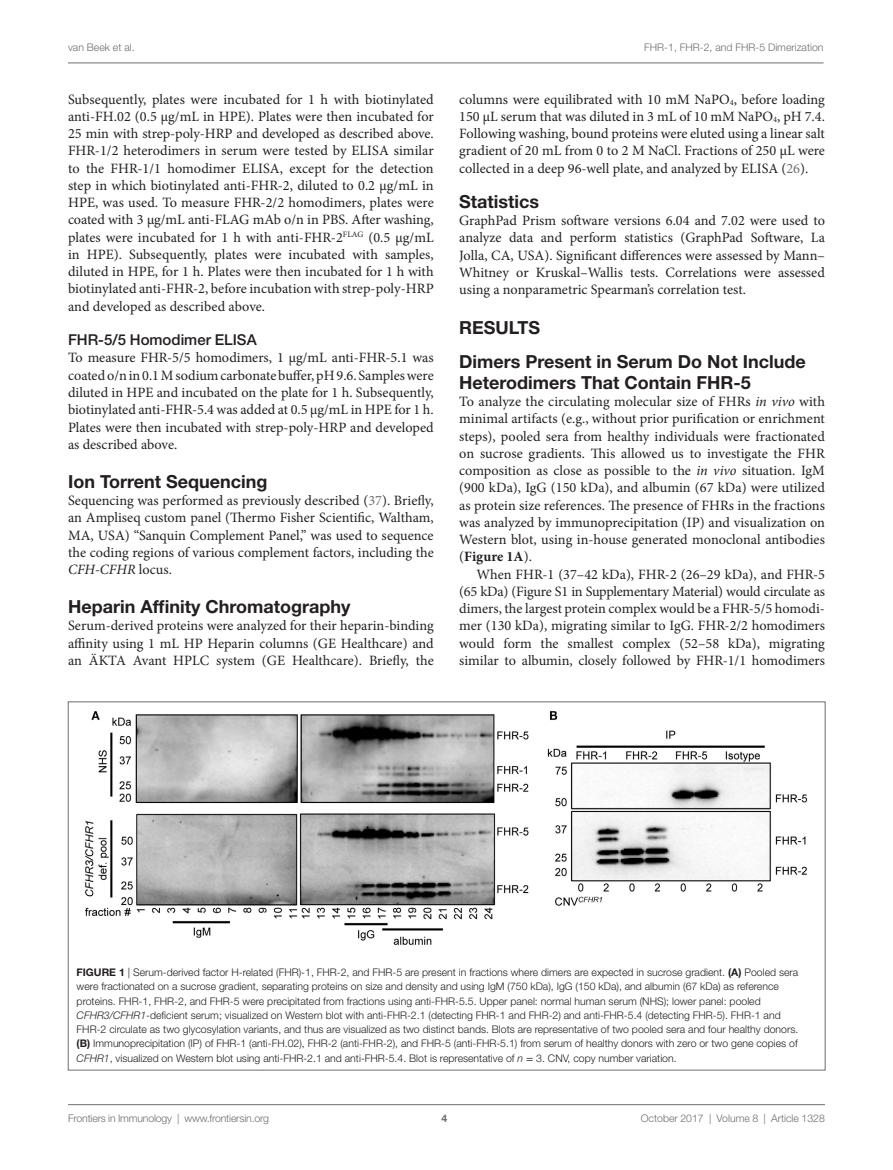
<style>
.page{position:relative;width:893px;height:1170px;background:#fff}
.page>*{position:absolute;margin:0;border:0;box-sizing:border-box;transform-origin:0 0}
.t1{font:700 18px/33.8px "Helvetica Neue LT Std";color:#231f20}
.t2{font:500 15px "Helvetica Neue LT Std";color:#231f20}
.t3{font:14.25px/17.2px "Minion Pro";color:#231f20;text-align:justify}
.t4{font:300 10.5px/14.2px "Helvetica Neue LT Std";color:#231f20}
.t5{font:300 10.5px "Helvetica Neue LT Std";color:#6c6d70}
.t6{font:700 10.5px "Helvetica Neue LT Std";color:#6c6d70}
.s1{color:#6c6d70}
.s2{font-style:italic}
.s3{font-weight:700}
.s4{font-family:"STIX General";font-weight:400}
</style>
<div class="page">
<img style="left:85px;top:711px;width:723px;height:234px">
<hr style="left:68px;top:63px;width:756px;height:1px;background:#6c6d70">
<hr style="left:68px;top:1104px;width:757px;height:1px;background:#6c6d70">
<p class="t5" style="left:68px;top:41px;width:68px">van Beek et al.</p>
<p class="t5" style="left:644px;top:41px;width:181px">FHR-1, FHR-2, and FHR-5 Dimerization</p>
<p class="t3" style="left:68px;top:90px;width:367px">Subsequently, plates were incubated for 1 h with biotinylated anti-FH.02 (0.5 µg/mL in HPE). Plates were then incubated for 25 min with strep-poly-HRP and developed as described above.<br>FHR-1/2 heterodimers in serum were tested by ELISA similar to the FHR-1/1 homodimer ELISA, except for the detection step in which biotinylated anti-FHR-2, diluted to 0.2 µg/mL in HPE, was used. To measure FHR-2/2 homodimers, plates were coated with 3 µg/mL anti-FLAG mAb o/n in PBS. After washing, plates were incubated for 1 h with anti-FHR-2<sup>FLAG</sup> (0.5 µg/mL in HPE). Subsequently, plates were incubated with samples, diluted in HPE, for 1 h. Plates were then incubated for 1 h with biotinylated anti-FHR-2, before incubation with strep-poly-HRP and developed as described above.</p>
<p class="t2" style="left:68px;top:331px;width:190px">FHR-5/5 Homodimer ELISA</p>
<p class="t3" style="left:68px;top:349px;width:367px">To measure FHR-5/5 homodimers, 1 µg/mL anti-FHR-5.1 was coated o/n in 0.1 M sodium carbonate buffer, pH 9.6. Samples were diluted in HPE and incubated on the plate for 1 h. Subsequently, biotinylated anti-FHR-5.4 was added at 0.5 µg/mL in HPE for 1 h.<br>Plates were then incubated with strep-poly-HRP and developed as described above.</p>
<p class="t1" style="left:68px;top:464px;width:201px">Ion Torrent Sequencing</p>
<p class="t3" style="left:68px;top:492px;width:367px">Sequencing was performed as previously described (<span class="s1">37</span>). Briefly, an Ampliseq custom panel (Thermo Fisher Scientific, Waltham, MA, USA) “Sanquin Complement Panel,” was used to sequence the coding regions of various complement factors, including the <span class="s2">CFH-CFHR</span> locus.</p>
<p class="t1" style="left:68px;top:589px;width:284px">Heparin Affinity Chromatography</p>
<p class="t3" style="left:68px;top:617px;width:367px">Serum-derived proteins were analyzed for their heparin-binding affinity using 1 mL HP Heparin columns (GE Healthcare) and an ÄKTA Avant HPLC system (GE Healthcare). Briefly, the</p>
<p class="t3" style="left:459px;top:90px;width:367px">columns were equilibrated with 10 mM NaPO<sub>4</sub>, before loading 150 µL serum that was diluted in 3 mL of 10 mM NaPO<sub>4</sub>, pH 7.4.<br>Following washing, bound proteins were eluted using a linear salt gradient of 20 mL from 0 to 2 M NaCl. Fractions of 250 µL were collected in a deep 96-well plate, and analyzed by ELISA (<span class="s1">26</span>).</p>
<p class="t1" style="left:459px;top:184px;width:81px">Statistics</p>
<p class="t3" style="left:459px;top:212px;width:367px">GraphPad Prism software versions 6.04 and 7.02 were used to analyze data and perform statistics (GraphPad Software, La Jolla, CA, USA). Significant differences were assessed by Mann– Whitney or Kruskal–Wallis tests. Correlations were assessed using a nonparametric Spearman’s correlation test.</p>
<p class="t1" style="left:459px;top:310px;width:13px">RES</p>
<p class="t1" style="left:459px;top:310px;width:348px;text-indent:36px">ULTS<br>Dimers Present in Serum Do Not Include</p>
<p class="t1" style="left:459px;top:365px;width:293px">Heterodimers That Contain FHR-5</p>
<p class="t3" style="left:459px;top:393px;width:367px">To analyze the circulating molecular size of FHRs <span class="s2">in vivo</span> with minimal artifacts (e.g., without prior purification or enrichment steps), pooled sera from healthy individuals were fractionated on sucrose gradients. This allowed us to investigate the FHR composition as close as possible to the <span class="s2">in vivo</span> situation. IgM (900 kDa), IgG (150 kDa), and albumin (67 kDa) were utilized as protein size references. The presence of FHRs in the fractions was analyzed by immunoprecipitation (IP) and visualization on Western blot, using in-house generated monoclonal antibodies (<span class="s3">Figure 1A</span>).</p>
<p class="t3" style="left:459px;top:565px;width:367px;text-indent:17px">When FHR-1 (37–42 kDa), FHR-2 (26–29 kDa), and FHR-5 (65 kDa) (Figure S1 in Supplementary Material) would circulate as dimers, the largest protein complex would be a FHR-5/5 homodi&shy;mer (130 kDa), migrating similar to IgG. FHR-2/2 homodimers would form the smallest complex (52–58 kDa), migrating similar to albumin, closely followed by FHR-1/1 homodimers</p>
<p class="t4" style="left:77px;top:964px;width:723px"><span class="s3">Figure 1</span> | Serum-derived factor H-related (FHR)-1, FHR-2, and FHR-5 are present in fractions where dimers are expected in sucrose gradient. <span class="s3">(A)</span> Pooled sera were fractionated on a sucrose gradient, separating proteins on size and density and using IgM (750 kDa), IgG (150 kDa), and albumin (67 kDa) as reference proteins. FHR-1, FHR-2, and FHR-5 were precipitated from fractions using anti-FHR-5.5. Upper panel: normal human serum (NHS); lower panel: pooled <span class="s2">CFHR3/CFHR1</span>-deficient serum; visualized on Western blot with anti-FHR-2.1 (detecting FHR-1 and FHR-2) and anti-FHR-5.4 (detecting FHR-5). FHR-1 and FHR-2 circulate as two glycosylation variants, and thus are visualized as two distinct bands. Blots are representative of two pooled sera and four healthy donors. <span class="s3">(B)</span> Immunoprecipitation (IP) of FHR-1 (anti-FH.02), FHR-2 (anti-FHR-2), and FHR-5 (anti-FHR-5.1) from serum of healthy donors with zero or two gene copies of <span class="s2">CFHR1</span>, visualized on Western blot using anti-FHR-2.1 and anti-FHR-5.4. Blot is representative of <span class="s2">n</span> <span class="s4">=</span> 3. CNV, copy number variation.</p>
<p class="t5" style="left:68px;top:1111px;width:203px">Frontiers in Immunology | www.frontiersin.org</p>
<p class="t5" style="left:641px;top:1111px;width:186px">October 2017 | Volume 8 | Article 1328</p>
<p class="t6" style="left:441px;top:1111px;width:7px">4</p>
</div>
